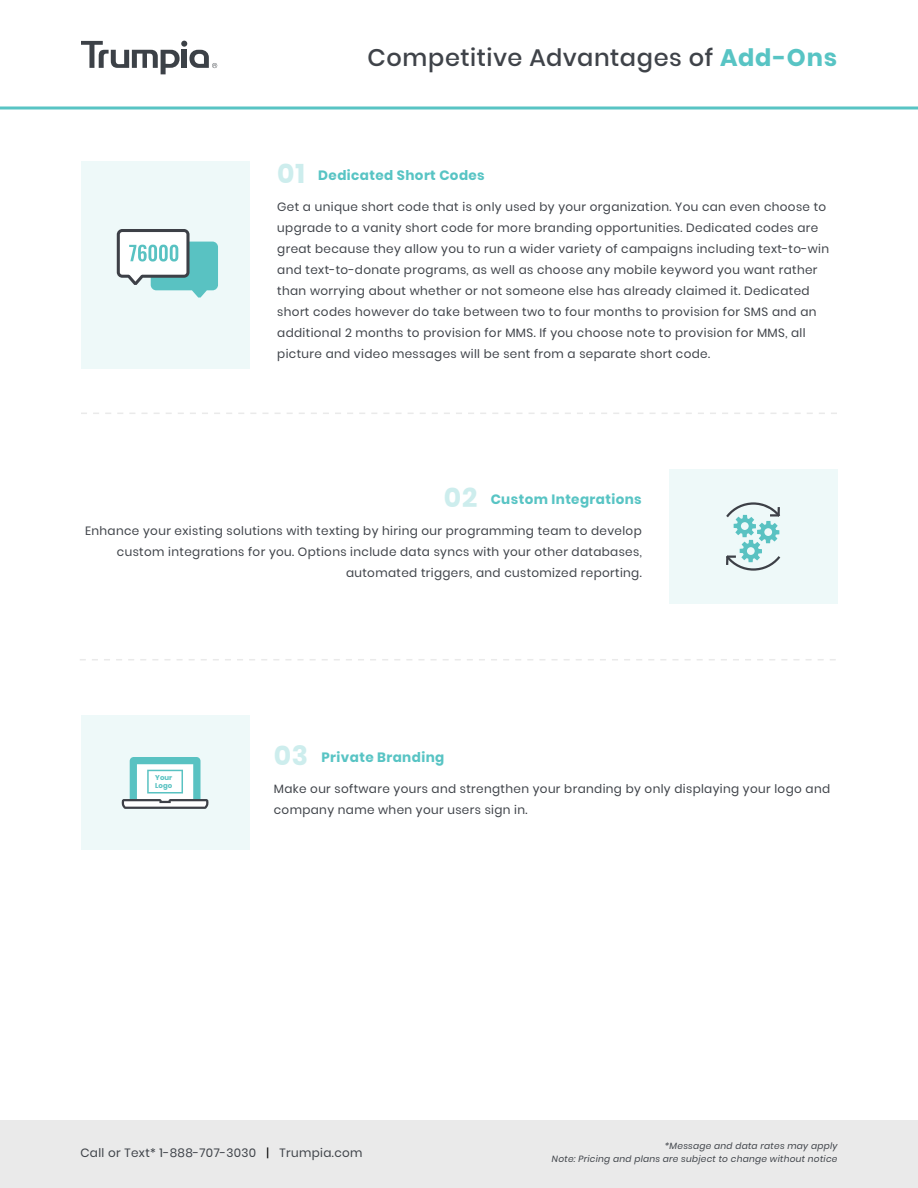
<style>
.page{position:relative;width:918px;height:1188px;background:#fff}
.page>*{position:absolute;margin:0;border:0;box-sizing:border-box;transform-origin:0 0}
.t1{font:500 24px "Poppins";letter-spacing:.025em;color:#3f4349}
.t2{font:700 13.5px "Poppins";letter-spacing:.03em;color:#58c4c4}
.t3{font:12px/21px "Poppins";letter-spacing:.03em;color:#3f4349}
.t4{font:italic 9px/13.5px "Poppins";letter-spacing:.03em;color:#3f4349;text-align:right}
.t5{font:700 7.05px/7.5px "Poppins";color:#59c2c2}
.s1{font-weight:700;color:#58c4c4}
.s2{font-size:27px;color:#cdeded}
.s3{color:#000}
</style>
<div class="page">
<svg style="left:81px;top:41px;width:136px;height:33px"></svg>
<div style="left:0;top:1120px;width:918px;height:68px;background:#eaeaea"></div>
<svg style="left:0;top:106px;width:918px;height:4px;background:#81d2d2"></svg>
<div style="left:82px;top:161px;width:168px;height:207px;background:#eef9f9"></div>
<svg style="left:81px;top:413px;width:756px;height:1px"></svg>
<svg style="left:80px;top:659px;width:756px;height:1px"></svg>
<svg style="left:117px;top:229px;width:101px;height:69px"></svg>
<div style="left:669px;top:469px;width:169px;height:135px;background:#eef9f9"></div>
<svg style="left:726px;top:502px;width:54px;height:69px"></svg>
<div style="left:81px;top:715px;width:168px;height:135px;background:#eef9f9"></div>
<svg style="left:122px;top:757px;width:87px;height:52px"></svg>
<h1 class="t1" style="left:367px;top:43px;width:471px">Competitive Advantages of <span class="s1">Add-Ons</span></h1>
<p class="t2" style="left:277px;top:167px;width:209px"><span class="s2">01</span> Dedicated Short Codes</p>
<p class="t3" style="left:277px;top:196px;width:553px">Get a unique short code that is only used by your organization. You can even choose to upgrade to a vanity short code for more branding opportunities. Dedicated codes are great because they allow you to run a wider variety of campaigns including text-to-win and text-to-donate programs, as well as choose any mobile keyword you want rather than worrying about whether or not someone else has already claimed it. Dedicated short codes however do take between two to four months to provision for SMS and an additional 2 months to provision for MMS. If you choose note to provision for MMS, all picture and video messages will be sent from a separate short code.</p>
<p class="t2" style="left:444px;top:492px;width:199px"><span class="s2">02</span> Custom Integrations</p>
<p class="t3" style="left:85px;top:520px;width:558px;text-align:right">Enhance your existing solutions with texting by hiring our programming team to develop custom integrations for you. Options include data syncs with your other databases, automated triggers, and customized reporting.</p>
<p class="t5" style="left:155px;top:774px;width:19px">Your<br>Logo</p>
<p class="t2" style="left:274px;top:750px;width:172px"><span class="s2">03</span> Private Branding</p>
<p class="t3" style="left:274px;top:779px;width:558px">Make our software yours and strengthen your branding by only displaying your logo and company name when your users sign in.</p>
<p class="t3" style="left:80px;top:1143px;width:284px">Call or Text* 1-888-707-3030 <span class="s3">|</span> Trumpia.com</p>
<p class="t4" style="left:552px;top:1139px;width:287px">*Message and data rates may apply<br>Note: Pricing and plans are subject to change without notice</p>
</div>
